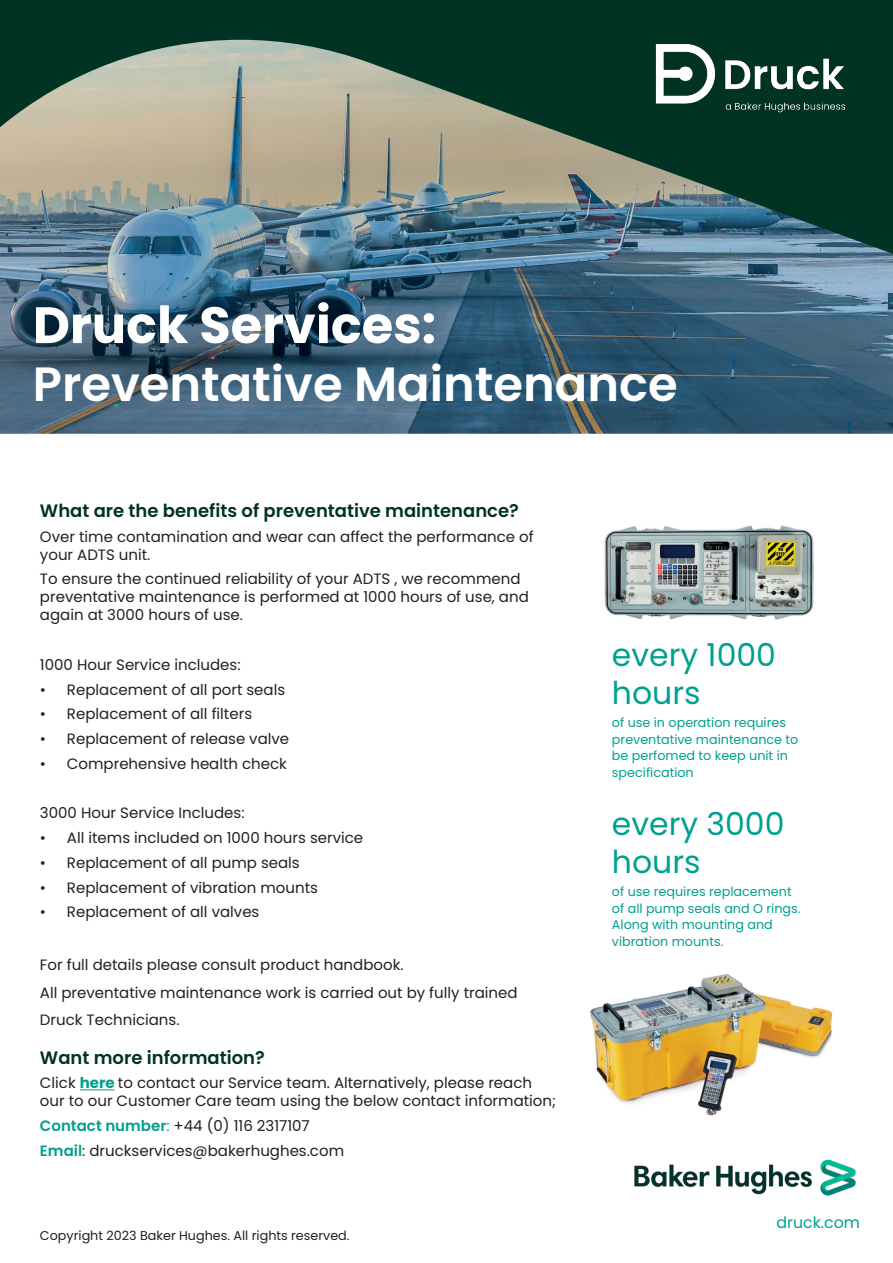
<style>
.page{position:relative;width:893px;height:1263px;background:#fff}
.page>*{position:absolute;margin:0;border:0;box-sizing:border-box;transform-origin:0 0}
._32pt-headline{font:700 51px "Poppins";color:#fff}
._32pt-headline-2{font:600 48px "Poppins";color:#fff}
.t1{font:31.5px/37.8px "Poppins";color:#00a08f}
._10_5pt-body_subhead{font:600 18px "Poppins";color:#003323}
._8_5pt-body_text{font:15.75px "Poppins";color:#00a08f}
._8_5pt-body_text-2{font:15px/18px "Poppins";color:#231f20}
.t2{font:12.75px/16.5px "Poppins";color:#00a08f}
._8_5pt-body_text-3{font:12.75px "Poppins";color:#231f20}
.s1{font-weight:700;color:#00a08f}
.s2{font-weight:600;color:#00a08f}
.s3{color:#00a08f}
</style>
<div class="page">
<div style="left:0;top:0;width:893px;height:321px;background:#003323"></div>
<img style="left:0;top:40px;width:893px;height:394px">
<svg style="left:0;top:417px;width:556px;height:17px;background:#476880"></svg>
<hr style="left:80px;top:1089px;width:35px;height:1px;background:#00a08f">
<img style="left:604px;top:525px;width:210px;height:95px">
<img style="left:590px;top:974px;width:243px;height:142px">
<img style="left:634px;top:1159px;width:222px;height:37px">
<div style="left:777px;top:1094px;width:66px;height:29px;background:#fff"></div>
<img style="left:628px;top:40px;width:245px;height:85px">
<p class="_32pt-headline" style="left:33px;top:296px;width:405px">Druck Services:</p>
<p class="_32pt-headline-2" style="left:33px;top:356px;width:646px">Preventative Maintenance</p>
<p class="_10_5pt-body_subhead" style="left:40px;top:500px;width:480px">What are the benefits of preventative maintenance?</p>
<p class="_8_5pt-body_text-2" style="left:40px;top:527px;width:495px">Over time contamination and wear can affect the performance of your ADTS unit.</p>
<p class="_8_5pt-body_text-2" style="left:40px;top:570px;width:490px">To ensure the continued reliability of your ADTS , we recommend preventative maintenance is performed at 1000 hours of use, and again at 3000 hours of use.</p>
<p class="_8_5pt-body_text-2" style="left:40px;top:656px;width:202px">1000 Hour Service includes:</p>
<p class="_8_5pt-body_text-2" style="left:40px;top:680px;width:247px">• Replacement of all port seals</p>
<p class="_8_5pt-body_text-2" style="left:40px;top:705px;width:214px">• Replacement of all filters</p>
<p class="_8_5pt-body_text-2" style="left:40px;top:730px;width:251px">• Replacement of release valve</p>
<p class="_8_5pt-body_text-2" style="left:40px;top:755px;width:249px">• Comprehensive health check</p>
<p class="_8_5pt-body_text-2" style="left:40px;top:804px;width:206px">3000 Hour Service Includes:</p>
<p class="_8_5pt-body_text-2" style="left:40px;top:829px;width:325px">• All items included on 1000 hours service</p>
<p class="_8_5pt-body_text-2" style="left:40px;top:854px;width:261px">• Replacement of all pump seals</p>
<p class="_8_5pt-body_text-2" style="left:40px;top:878px;width:280px">• Replacement of vibration mounts</p>
<p class="_8_5pt-body_text-2" style="left:40px;top:903px;width:221px">• Replacement of all valves</p>
<p class="_8_5pt-body_text-2" style="left:40px;top:956px;width:365px">For full details please consult product handbook.</p>
<p class="_8_5pt-body_text-2" style="left:40px;top:983px;width:479px">All preventative maintenance work is carried out by fully trained</p>
<p class="_8_5pt-body_text-2" style="left:40px;top:1011px;width:141px">Druck Technicians.</p>
<p class="_10_5pt-body_subhead" style="left:40px;top:1047px;width:226px">Want more information?</p>
<p class="_8_5pt-body_text-2" style="left:40px;top:1074px;width:518px">Click <span class="s1">here</span> to contact our Service team. Alternatively, please reach our to our Customer Care team using the below contact information;</p>
<p class="_8_5pt-body_text-2" style="left:40px;top:1117px;width:271px"><span class="s2">Contact number</span><span class="s3">:</span> +44 (0) 116 2317107</p>
<p class="_8_5pt-body_text-2" style="left:40px;top:1142px;width:306px"><span class="s2">Email</span>: druckservices@bakerhughes.com</p>
<p class="_8_5pt-body_text-3" style="left:40px;top:1228px;width:311px">Copyright 2023 Baker Hughes. All rights reserved.</p>
<p class="t1" style="left:612px;top:637px;width:166px">every 1000 hours</p>
<p class="t2" style="left:612px;top:715px;width:188px">of use in operation requires preventative maintenance to be perfomed to keep unit in specification</p>
<p class="t1" style="left:612px;top:805px;width:174px">every 3000 hours</p>
<p class="t2" style="left:612px;top:883px;width:190px">of use requires replacement of all pump seals and O rings.<br>Along with mounting and vibration mounts.</p>
<p class="_8_5pt-body_text" style="left:777px;top:1213px;width:85px">druck.com</p>
</div>
